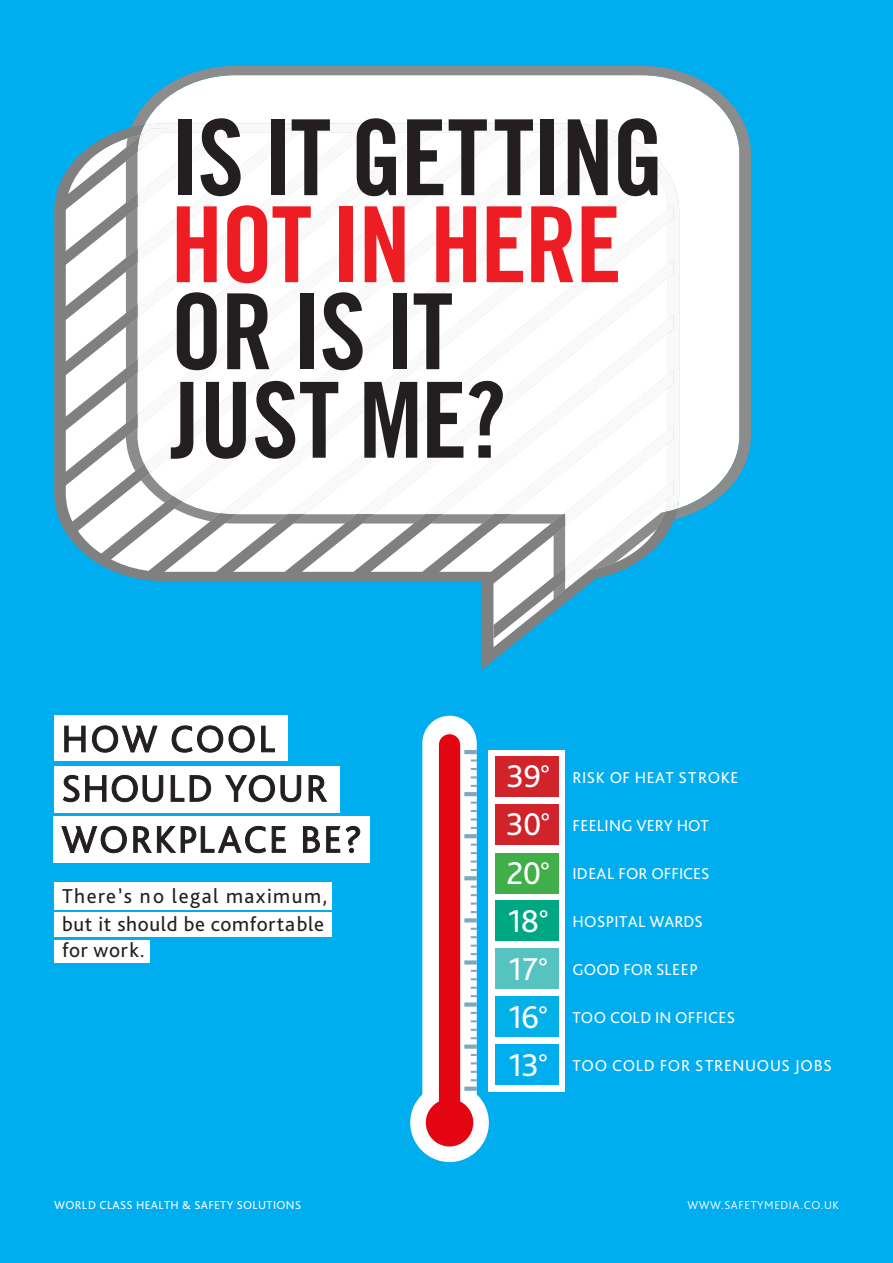
<style>
.page{position:relative;width:893px;height:1263px;background:#00aeef}
.page>*{position:absolute;margin:0;border:0;box-sizing:border-box;transform-origin:0 0}
.t1{font:105px/87px "Trade Gothic LT Std Bd Cn 20";letter-spacing:-.02em;color:#231f20}
.t2{font:33px "Bliss Pro";letter-spacing:-.02em;color:#fff}
.t3{font:21px/28.5px "Bliss Pro";letter-spacing:.03em;color:#231f20}
.t4{font:16.5px "Bliss Pro";letter-spacing:.02em;color:#fff}
.t5{font:16.5px "Bliss Pro";color:#fff}
.t6{font:16.5px "Bliss Pro";letter-spacing:.04em;color:#fff}
.t7{font:12px "Bliss Pro";letter-spacing:.03em;color:#fff}
.t8{font:300 12px "Bliss 2";letter-spacing:.05em;color:#fff}
.s1{color:#ee1d23}
</style>
<div class="page">
<div style="left:54px;top:883px;width:278px;height:27px;background:#fff"></div>
<div style="left:54px;top:912px;width:278px;height:25px;background:#fff"></div>
<div style="left:54px;top:940px;width:95px;height:22px;background:#fff"></div>
<svg style="left:54px;top:183px;width:466px;height:487px"></svg>
<svg style="left:132px;top:66px;width:619px;height:409px;fill:#8c8c8c"></svg>
<svg style="left:60px;top:128px;width:523px;height:511px"></svg>
<div style="left:54px;top:716px;width:233px;height:45px;background:#fff"></div>
<div style="left:54px;top:766px;width:285px;height:46px;background:#fff"></div>
<div style="left:54px;top:816px;width:316px;height:47px;background:#fff"></div>
<svg style="left:62px;top:826px;width:298px;height:27px"></svg>
<svg style="left:63px;top:775px;width:264px;height:27px"></svg>
<svg style="left:65px;top:726px;width:210px;height:26px"></svg>
<div style="left:488px;top:750px;width:77px;height:341px;background:#fff"></div>
<div style="left:495px;top:756px;width:63px;height:40px;background:#d1232a"></div>
<div style="left:495px;top:853px;width:63px;height:40px;background:#40ae49"></div>
<div style="left:495px;top:948px;width:63px;height:41px;background:#56c3c1"></div>
<div style="left:495px;top:804px;width:63px;height:40px;background:#d1232a"></div>
<div style="left:495px;top:901px;width:63px;height:40px;background:#00a783"></div>
<div style="left:495px;top:996px;width:63px;height:41px;background:#02b1e8"></div>
<div style="left:495px;top:1044px;width:63px;height:40px;background:#00aeef"></div>
<div style="left:410px;top:1083px;width:79px;height:79px;background:#fff;border-radius:50%"></div>
<svg style="left:422px;top:716px;width:55px;height:430px;background:#ea8890"></svg>
<svg style="left:464px;top:750px;width:13px;height:4px"></svg>
<svg style="left:137px;top:74px;width:602px;height:515px;background:#eaf1f4"></svg>
<p class="t1" style="left:170px;top:113px;width:495px">IS IT GETTING<br><span class="s1">HOT IN HERE</span></p>
<p class="t1" style="left:170px;top:287px;width:337px;line-height:88.5px">OR IS IT<br>JUST ME?</p>
<p class="t3" style="left:62px;top:881px;width:267px">There’s no legal maximum, but it should be comfortable</p>
<p class="t3" style="left:62px;top:935px;width:84px">for work.</p>
<p class="t2" style="left:506px;top:756px;width:45px">39<sup>°</sup></p>
<p class="t2" style="left:506px;top:804px;width:46px">30<sup>°</sup></p>
<p class="t2" style="left:506px;top:852px;width:45px">20<sup>°</sup></p>
<p class="t2" style="left:508px;top:900px;width:42px">18<sup>°</sup></p>
<p class="t2" style="left:508px;top:948px;width:41px">17<sup>°</sup></p>
<p class="t2" style="left:509px;top:996px;width:41px">16<sup>°</sup></p>
<p class="t2" style="left:508px;top:1044px;width:41px">13<sup>°</sup></p>
<p class="t4" style="left:573px;top:767px;width:167px">RISK OF HEAT STROKE</p>
<p class="t4" style="left:573px;top:815px;width:138px">FEELING VERY HOT</p>
<p class="t5" style="left:573px;top:863px;width:138px">IDEAL FOR OFFICES</p>
<p class="t4" style="left:573px;top:911px;width:132px">HOSPITAL WARDS</p>
<p class="t5" style="left:573px;top:959px;width:127px">GOOD FOR SLEEP</p>
<p class="t4" style="left:573px;top:1007px;width:164px">TOO COLD IN OFFICES</p>
<p class="t6" style="left:573px;top:1055px;width:261px">TOO COLD FOR STRENUOUS JOBS</p>
<p class="t7" style="left:54px;top:1197px;width:249px">WORLD CLASS HEALTH &amp; SAFETY SOLUTIONS</p>
<p class="t8" style="left:687px;top:1197px;width:153px">WWW.SAFETYMEDIA.CO.UK</p>
</div>
